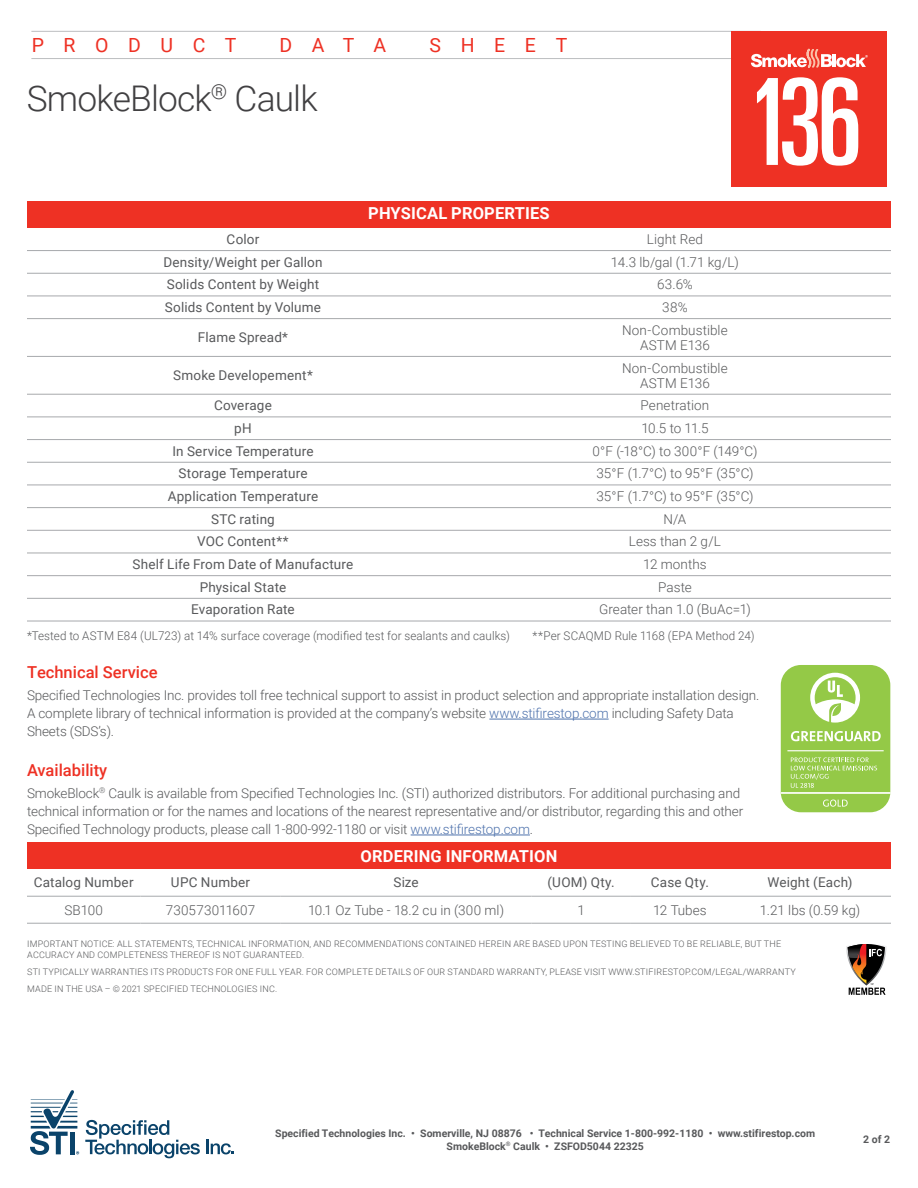
<style>
.page{position:relative;width:918px;height:1188px;background:#fff}
.page>*{position:absolute;margin:0;border:0;box-sizing:border-box;transform-origin:0 0}
.t1{font:300 35.4px "Roboto";letter-spacing:-.025em;color:#414042}
.t2{font:19.5px "Roboto";letter-spacing:1.005em;color:#ee3124}
.t3{font:700 16.5px "Roboto";letter-spacing:.01em;color:#fff}
.t4{font:500 16.5px "Roboto";color:#ee3124}
.t5{font:300 13.5px/18px "Roboto";letter-spacing:-.01em;color:#58595b}
.t6{font:13.5px "Roboto";letter-spacing:.01em;color:#58595b}
.t7{font:300 13.5px/15px "Roboto";letter-spacing:.01em;color:#58595b;text-align:center}
.t8{font:300 12px "Roboto";letter-spacing:.01em;color:#58595b}
.t9{font:700 10.5px/12.6px "Roboto";color:#58595b;text-align:center}
.t10{font:300 9px/10.5px "Roboto";letter-spacing:.025em;color:#58595b}
.s1{color:#4f73ad}
</style>
<div class="page">
<hr style="left:31px;top:31px;width:730px;height:1px;background:#bcbec0">
<hr style="left:31px;top:58px;width:730px;height:1px;background:#bcbec0">
<div style="left:731px;top:31px;width:156px;height:156px;background:#ee3124"></div>
<svg style="left:757px;top:77px;width:101px;height:89px"></svg>
<svg style="left:751px;top:49px;width:117px;height:19px"></svg>
<svg style="left:30px;top:1090px;width:49px;height:65px"></svg>
<div style="left:70px;top:1132px;width:5px;height:22px;background:#0a436a"></div>
<svg style="left:85px;top:1120px;width:115px;height:38px"></svg>
<hr style="left:206px;top:1140px;width:3px;height:14px;background:#0a436a">
<svg style="left:211px;top:1143px;width:23px;height:11px"></svg>
<div style="left:27px;top:842px;width:864px;height:27px;background:#ee3124"></div>
<hr style="left:27px;top:896px;width:113px;height:1px;background:#a7a9ac">
<hr style="left:140px;top:896px;width:141px;height:1px;background:#a7a9ac">
<hr style="left:281px;top:896px;width:250px;height:1px;background:#a7a9ac">
<hr style="left:531px;top:896px;width:100px;height:1px;background:#a7a9ac">
<hr style="left:631px;top:896px;width:98px;height:1px;background:#a7a9ac">
<hr style="left:729px;top:896px;width:162px;height:1px;background:#a7a9ac">
<hr style="left:27px;top:923px;width:113px;height:1px;background:#a7a9ac">
<hr style="left:140px;top:923px;width:141px;height:1px;background:#a7a9ac">
<hr style="left:281px;top:923px;width:250px;height:1px;background:#a7a9ac">
<hr style="left:531px;top:923px;width:100px;height:1px;background:#a7a9ac">
<hr style="left:631px;top:923px;width:98px;height:1px;background:#a7a9ac">
<hr style="left:729px;top:923px;width:162px;height:1px;background:#a7a9ac">
<svg style="left:846px;top:944px;width:41px;height:51px"></svg>
<hr style="left:489px;top:719px;width:120px;height:1px;background:#4f73ad">
<hr style="left:411px;top:835px;width:119px;height:1px;background:#4f73ad">
<div style="left:27px;top:201px;width:864px;height:27px;background:#ee3124"></div>
<hr style="left:27px;top:250px;width:432px;height:1px;background:#a7a9ac">
<hr style="left:459px;top:250px;width:432px;height:1px;background:#a7a9ac">
<hr style="left:27px;top:273px;width:432px;height:1px;background:#a7a9ac">
<hr style="left:459px;top:273px;width:432px;height:1px;background:#a7a9ac">
<hr style="left:27px;top:296px;width:432px;height:1px;background:#a7a9ac">
<hr style="left:459px;top:296px;width:432px;height:1px;background:#a7a9ac">
<hr style="left:27px;top:318px;width:432px;height:1px;background:#a7a9ac">
<hr style="left:459px;top:318px;width:432px;height:1px;background:#a7a9ac">
<hr style="left:27px;top:356px;width:432px;height:1px;background:#a7a9ac">
<hr style="left:459px;top:356px;width:432px;height:1px;background:#a7a9ac">
<hr style="left:27px;top:394px;width:432px;height:1px;background:#a7a9ac">
<hr style="left:459px;top:394px;width:432px;height:1px;background:#a7a9ac">
<hr style="left:27px;top:417px;width:432px;height:1px;background:#a7a9ac">
<hr style="left:459px;top:417px;width:432px;height:1px;background:#a7a9ac">
<hr style="left:27px;top:439px;width:432px;height:1px;background:#a7a9ac">
<hr style="left:459px;top:439px;width:432px;height:1px;background:#a7a9ac">
<hr style="left:27px;top:462px;width:432px;height:1px;background:#a7a9ac">
<hr style="left:459px;top:462px;width:432px;height:1px;background:#a7a9ac">
<hr style="left:27px;top:485px;width:432px;height:1px;background:#a7a9ac">
<hr style="left:459px;top:485px;width:432px;height:1px;background:#a7a9ac">
<hr style="left:27px;top:507px;width:432px;height:1px;background:#a7a9ac">
<hr style="left:459px;top:507px;width:432px;height:1px;background:#a7a9ac">
<hr style="left:27px;top:530px;width:432px;height:1px;background:#a7a9ac">
<hr style="left:459px;top:530px;width:432px;height:1px;background:#a7a9ac">
<hr style="left:27px;top:553px;width:432px;height:1px;background:#a7a9ac">
<hr style="left:459px;top:553px;width:432px;height:1px;background:#a7a9ac">
<hr style="left:27px;top:575px;width:432px;height:1px;background:#a7a9ac">
<hr style="left:459px;top:575px;width:432px;height:1px;background:#a7a9ac">
<hr style="left:27px;top:598px;width:432px;height:1px;background:#a7a9ac">
<hr style="left:459px;top:598px;width:432px;height:1px;background:#a7a9ac">
<hr style="left:27px;top:621px;width:432px;height:1px;background:#a7a9ac">
<hr style="left:459px;top:621px;width:432px;height:1px;background:#a7a9ac">
<div style="left:781px;top:665px;width:109px;height:147px;background:#94c947;border-radius:20px"></div>
<hr style="left:781px;top:792px;width:110px;height:2px;background:#fff">
<svg style="left:823px;top:800px;width:25px;height:7px"></svg>
<svg style="left:810px;top:673px;width:50px;height:50px"></svg>
<hr style="left:787px;top:750px;width:97px;height:1px;background:#fff">
<svg style="left:791px;top:731px;width:90px;height:10px"></svg>
<svg style="left:791px;top:757px;width:86px;height:31px"></svg>
<h2 class="t2" style="left:32px;top:31px;width:206px">PRODUCT</h2>
<h2 class="t2" style="left:280px;top:31px;width:108px">DATA</h2>
<h2 class="t2" style="left:430px;top:31px;width:139px">SHEET</h2>
<h1 class="t1" style="left:27px;top:73px;width:292px">SmokeBlock<sup>®</sup> Caulk</h1>
<p class="t3" style="left:368px;top:201px;width:183px">PHYSICAL PROPERTIES</p>
<p class="t6" style="left:227px;top:230px;width:34px">Color</p>
<p class="t5" style="left:647px;top:230px;width:58px">Light Red</p>
<p class="t6" style="left:163px;top:252px;width:161px">Density/Weight per Gallon</p>
<p class="t5" style="left:611px;top:252px;width:130px">14.3 lb/gal (1.71 kg/L)</p>
<p class="t6" style="left:167px;top:275px;width:154px">Solids Content by Weight</p>
<p class="t5" style="left:657px;top:275px;width:37px">63.6%</p>
<p class="t6" style="left:165px;top:298px;width:158px">Solids Content by Volume</p>
<p class="t5" style="left:662px;top:298px;width:27px">38%</p>
<p class="t6" style="left:198px;top:328px;width:92px">Flame Spread*</p>
<p class="t7" style="left:622px;top:322px;width:107px">Non-Combustible<br>ASTM E136</p>
<p class="t6" style="left:173px;top:366px;width:141px">Smoke Developement*</p>
<p class="t7" style="left:622px;top:360px;width:107px">Non-Combustible<br>ASTM E136</p>
<p class="t6" style="left:214px;top:396px;width:59px">Coverage</p>
<p class="t5" style="left:641px;top:396px;width:70px">Penetration</p>
<p class="t6" style="left:234px;top:419px;width:19px">pH</p>
<p class="t5" style="left:641px;top:419px;width:69px">10.5 to 11.5</p>
<p class="t6" style="left:172px;top:441px;width:143px">In Service Temperature</p>
<p class="t5" style="left:593px;top:441px;width:166px">0°F (-18°C) to 300°F (149°C)</p>
<p class="t6" style="left:178px;top:464px;width:131px">Storage Temperature</p>
<p class="t5" style="left:596px;top:464px;width:159px">35°F (1.7°C) to 95°F (35°C)</p>
<p class="t6" style="left:168px;top:487px;width:152px">Application Temperature</p>
<p class="t5" style="left:596px;top:487px;width:159px">35°F (1.7°C) to 95°F (35°C)</p>
<p class="t6" style="left:211px;top:509px;width:65px">STC rating</p>
<p class="t5" style="left:664px;top:509px;width:24px">N/A</p>
<p class="t6" style="left:197px;top:532px;width:93px">VOC Content**</p>
<p class="t5" style="left:629px;top:532px;width:94px">Less than 2 g/L</p>
<p class="t6" style="left:133px;top:555px;width:222px">Shelf Life From Date of Manufacture</p>
<p class="t5" style="left:643px;top:555px;width:65px">12 months</p>
<p class="t6" style="left:200px;top:578px;width:88px">Physical State</p>
<p class="t5" style="left:658px;top:577px;width:35px">Paste</p>
<p class="t6" style="left:191px;top:600px;width:105px">Evaporation Rate</p>
<p class="t5" style="left:599px;top:600px;width:153px">Greater than 1.0 (BuAc=1)</p>
<p class="t8" style="left:27px;top:627px;width:484px">*Tested to ASTM E84 (UL723) at 14% surface coverage (modified test for sealants and caulks)</p>
<p class="t8" style="left:532px;top:627px;width:224px">**Per SCAQMD Rule 1168 (EPA Method 24)</p>
<p class="t4" style="left:27px;top:660px;width:132px">Technical Service</p>
<p class="t5" style="left:27px;top:686px;width:734px">Specified Technologies Inc. provides toll free technical support to assist in product selection and appropriate installation design.<br>A complete library of technical information is provided at the company’s website <span class="s1">www.stifirestop.com</span> including Safety Data<br>Sheets (SDS’s).</p>
<p class="t4" style="left:27px;top:758px;width:82px">Availability</p>
<p class="t5" style="left:27px;top:784px;width:718px">SmokeBlock<sup>®</sup> Caulk is available from Specified Technologies Inc. (STI) authorized distributors. For additional purchasing and technical information or for the names and locations of the nearest representative and/or distributor, regarding this and other<br>Specified Technology products, please call 1-800-992-1180 or visit <span class="s1">www.stifirestop.com</span>.</p>
<p class="t3" style="left:361px;top:844px;width:198px">ORDERING INFORMATION</p>
<p class="t6" style="left:34px;top:873px;width:101px">Catalog Number</p>
<p class="t6" style="left:171px;top:873px;width:81px">UPC Number</p>
<p class="t6" style="left:393px;top:873px;width:27px">Size</p>
<p class="t6" style="left:547px;top:873px;width:69px">(UOM) Qty.</p>
<p class="t6" style="left:651px;top:873px;width:59px">Case Qty.</p>
<p class="t6" style="left:768px;top:873px;width:86px">Weight (Each)</p>
<p class="t5" style="left:64px;top:900px;width:40px">SB100</p>
<p class="t5" style="left:166px;top:900px;width:91px">730573011607</p>
<p class="t5" style="left:308px;top:900px;width:198px">10.1 Oz Tube - 18.2 cu in (300 ml)</p>
<p class="t5" style="left:577px;top:900px;width:9px">1</p>
<p class="t5" style="left:653px;top:900px;width:55px">12 Tubes</p>
<p class="t5" style="left:760px;top:900px;width:102px">1.21 lbs (0.59 kg)</p>
<p class="t10" style="left:27px;top:938px;width:756px">IMPORTANT NOTICE: ALL STATEMENTS, TECHNICAL INFORMATION, AND RECOMMENDATIONS CONTAINED HEREIN ARE BASED UPON TESTING BELIEVED TO BE RELIABLE, BUT THE<br>ACCURACY AND COMPLETENESS THEREOF IS NOT GUARANTEED.</p>
<p class="t10" style="left:27px;top:963px;width:770px;line-height:17.2px">STI TYPICALLY WARRANTIES ITS PRODUCTS FOR ONE FULL YEAR. FOR COMPLETE DETAILS OF OUR STANDARD WARRANTY, PLEASE VISIT WWW.STIFIRESTOP.COM/LEGAL/WARRANTY<br>MADE IN THE USA – © 2021 SPECIFIED TECHNOLOGIES INC.</p>
<p class="t9" style="left:275px;top:1127px;width:541px">Specified Technologies Inc. • Somerville, NJ 08876 • Technical Service 1-800-992-1180 • www.stifirestop.com<br>SmokeBlock<sup>®</sup> Caulk • ZSFOD5044 22325</p>
<p class="t9" style="left:863px;top:1133px;width:28px">2 of 2</p>
</div>
